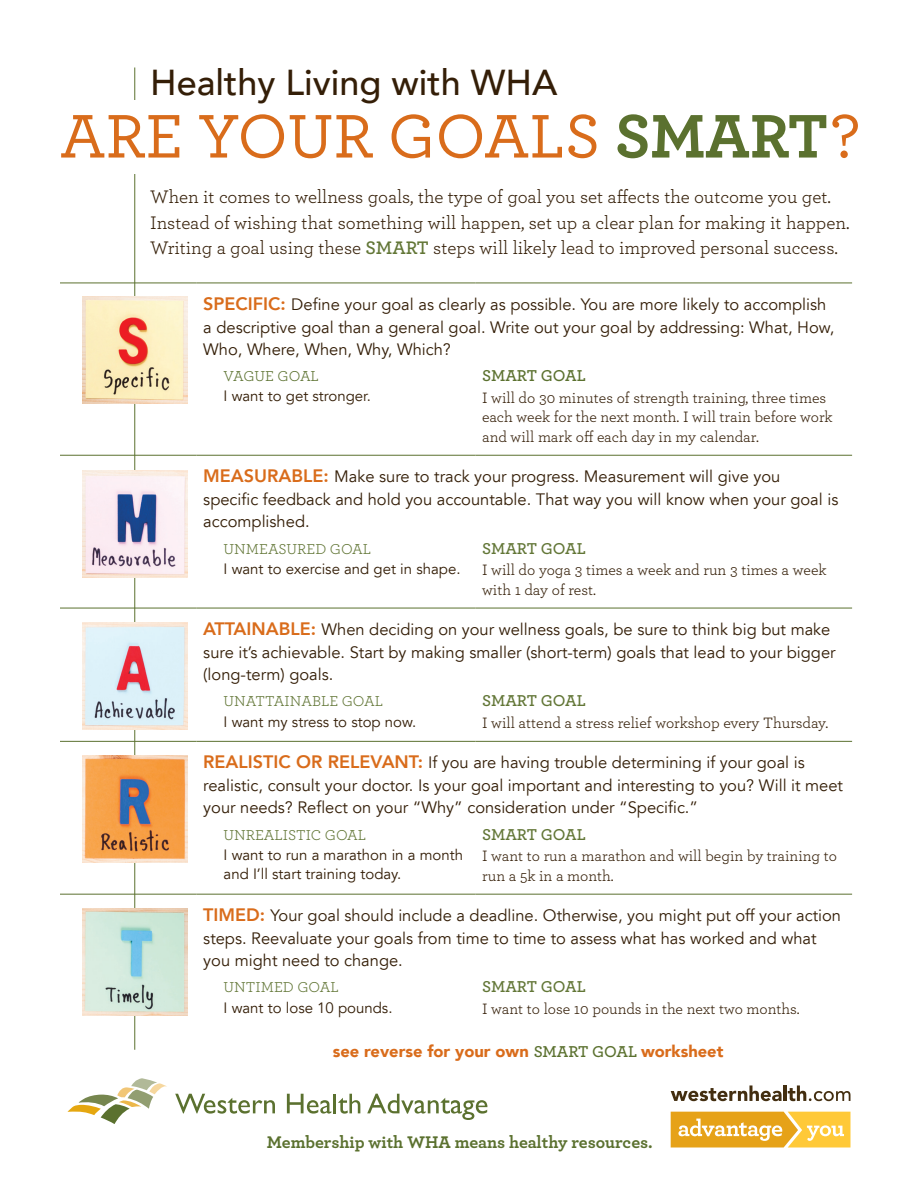
<style>
.page{position:relative;width:918px;height:1188px;background:#fff}
.page>*{position:absolute;margin:0;border:0;box-sizing:border-box;transform-origin:0 0}
.t1{font:500 64.5px "Archer";color:#d96c1b}
.t2{font:500 36px "Avenir LT";color:#341e07}
.Smart_Grid_Archer{font:19.05px/25.5px "Archer";color:#341e07}
.Brochure_ArcherSubhe{font:700 17.7px "Archer";letter-spacing:-.005em;color:#5b712f}
.Smart_Grid_Header{font:16.5px/22.5px "Avenir LT";color:#341e07}
.Smart_Grid_Header-2{font:900 16.5px "Avenir LT";color:#d96c1b}
.Smart_Definition{font:600 16.5px "Archer";letter-spacing:-.01em;color:#627636}
.Smart_Definition-2{font:600 16.5px "Archer";letter-spacing:-.01em;color:#5b712f}
.Smart_Grid_Archer-2{font:15.75px/19.5px "Archer";color:#341e07}
.Smart_Grid{font:15px/19.5px "Avenir LT";color:#341e07}
.Smart_Definition-3{font:15px "Archer";color:#627636}
.Smart_Definition-4{font:15px "Archer";color:#5b712f}
.s1{font-weight:700;color:#5b712f}
.s2{font-weight:600;color:#627636}
.s3{font-weight:800;font-size:18px;color:#d96c1b}
.s4{font-family:"Archer";font-weight:600;color:#5b712f}
</style>
<div class="page">
<hr style="left:135px;top:67px;width:1px;height:983px;background:#5b712f">
<svg style="left:671px;top:1112px;width:179px;height:36px;background:#f0bc48"></svg>
<svg style="left:671px;top:1085px;width:111px;height:16px"></svg>
<hr style="left:783px;top:1085px;width:4px;height:16px;background:#432e10">
<svg style="left:788px;top:1085px;width:62px;height:16px"></svg>
<hr style="left:60px;top:283px;width:137px;height:1px;background:#5b712f">
<hr style="left:197px;top:283px;width:278px;height:1px;background:#5b712f">
<hr style="left:475px;top:283px;width:377px;height:1px;background:#5b712f">
<hr style="left:60px;top:455px;width:137px;height:1px;background:#5b712f">
<hr style="left:197px;top:455px;width:278px;height:1px;background:#5b712f">
<hr style="left:475px;top:455px;width:377px;height:1px;background:#5b712f">
<hr style="left:60px;top:608px;width:137px;height:1px;background:#5b712f">
<hr style="left:197px;top:608px;width:278px;height:1px;background:#5b712f">
<hr style="left:475px;top:608px;width:377px;height:1px;background:#5b712f">
<hr style="left:60px;top:741px;width:137px;height:1px;background:#5b712f">
<hr style="left:197px;top:741px;width:278px;height:1px;background:#5b712f">
<hr style="left:475px;top:741px;width:377px;height:1px;background:#5b712f">
<hr style="left:60px;top:894px;width:137px;height:1px;background:#5b712f">
<hr style="left:197px;top:894px;width:278px;height:1px;background:#5b712f">
<hr style="left:475px;top:894px;width:377px;height:1px;background:#5b712f">
<svg style="left:68px;top:1078px;width:99px;height:46px"></svg>
<svg style="left:175px;top:1094px;width:100px;height:20px"></svg>
<svg style="left:287px;top:1094px;width:73px;height:20px"></svg>
<svg style="left:367px;top:1094px;width:120px;height:26px"></svg>
<img style="left:82px;top:470px;width:105px;height:107px">
<img style="left:82px;top:297px;width:105px;height:107px">
<img style="left:82px;top:622px;width:105px;height:107px">
<img style="left:82px;top:756px;width:105px;height:107px">
<img style="left:82px;top:908px;width:105px;height:107px">
<p class="t2" style="left:150px;top:61px;width:409px">Healthy Living with WHA</p>
<p class="t1" style="left:60px;top:90px;width:801px">ARE YOUR GOALS <span class="s1">SMART</span>?</p>
<p class="Smart_Grid_Archer" style="left:150px;top:183px;width:701px">When it comes to wellness goals, the type of goal you set affects the outcome you get.<br>Instead of wishing that something will happen, set up a clear plan for making it happen.<br>Writing a goal using these <span class="s2">SMART</span> steps will likely lead to improved personal success.</p>
<p class="Smart_Grid_Header" style="left:203px;top:294px;width:633px"><span class="s3">SPECIFIC:</span> Define your goal as clearly as possible. You are more likely to accomplish a descriptive goal than a general goal. Write out your goal by addressing: What, How,<br>Who, Where, When, Why, Which?</p>
<p class="Smart_Definition-4" style="left:224px;top:366px;width:97px">VAGUE GOAL</p>
<p class="Smart_Definition-2" style="left:482px;top:363px;width:105px">SMART GOAL</p>
<p class="Smart_Grid" style="left:224px;top:387px;width:149px">I want to get stronger.</p>
<p class="Smart_Grid_Archer-2" style="left:482px;top:387px;width:352px">I will do 30 minutes of strength training, three times each week for the next month. I will train before work and will mark off each day in my calendar.</p>
<p class="Smart_Grid_Header" style="left:203px;top:466px;width:637px"><span class="s3">MEASURABLE:</span> Make sure to track your progress. Measurement will give you specific feedback and hold you accountable. That way you will know when your goal is accomplished.</p>
<p class="Smart_Definition-3" style="left:224px;top:538px;width:149px">UNMEASURED GOAL</p>
<p class="Smart_Definition" style="left:482px;top:536px;width:105px">SMART GOAL</p>
<p class="Smart_Grid" style="left:224px;top:559px;width:239px">I want to exercise and get in shape.</p>
<p class="Smart_Grid_Archer-2" style="left:482px;top:559px;width:346px">I will do yoga 3 times a week and run 3 times a week with 1 day of rest.</p>
<p class="Smart_Grid_Header" style="left:203px;top:619px;width:634px"><span class="s3">ATTAINABLE:</span> When deciding on your wellness goals, be sure to think big but make sure it’s achievable. Start by making smaller (short-term) goals that lead to your bigger (long-term) goals.</p>
<p class="Smart_Definition-3" style="left:224px;top:691px;width:161px">UNATTAINABLE GOAL</p>
<p class="Smart_Definition" style="left:482px;top:689px;width:105px">SMART GOAL</p>
<p class="Smart_Grid" style="left:224px;top:712px;width:194px">I want my stress to stop now.</p>
<p class="Smart_Grid_Archer-2" style="left:482px;top:712px;width:348px">I will attend a stress relief workshop every Thursday.</p>
<p class="Smart_Grid_Header" style="left:203px;top:752px;width:641px"><span class="s3">REALISTIC OR RELEVANT:</span> If you are having trouble determining if your goal is realistic, consult your doctor. Is your goal important and interesting to you? Will it meet your needs? Reflect on your “Why” consideration under “Specific.”</p>
<p class="Smart_Definition-3" style="left:224px;top:824px;width:144px">UNREALISTIC GOAL</p>
<p class="Smart_Definition" style="left:482px;top:822px;width:105px">SMART GOAL</p>
<p class="Smart_Grid" style="left:224px;top:845px;width:241px">I want to run a marathon in a month and I’ll start training today.</p>
<p class="Smart_Grid_Archer-2" style="left:482px;top:845px;width:356px">I want to run a marathon and will begin by training to run a 5k in a month.</p>
<p class="Smart_Grid_Header" style="left:203px;top:905px;width:639px"><span class="s3">TIMED:</span> Your goal should include a deadline. Otherwise, you might put off your action steps. Reevaluate your goals from time to time to assess what has worked and what you might need to change.</p>
<p class="Smart_Definition-3" style="left:224px;top:977px;width:117px">UNTIMED GOAL</p>
<p class="Smart_Definition" style="left:482px;top:975px;width:105px">SMART GOAL</p>
<p class="Smart_Grid" style="left:224px;top:998px;width:170px">I want to lose 10 pounds.</p>
<p class="Smart_Grid_Archer-2" style="left:482px;top:998px;width:319px">I want to lose 10 pounds in the next two months.</p>
<p class="Smart_Grid_Header-2" style="left:333px;top:1041px;width:392px">see reverse for your own <span class="s4">SMART GOAL</span> worksheet</p>
<p class="Brochure_ArcherSubhe" style="left:267px;top:1128px;width:387px">Membership with WHA means healthy resources.</p>
</div>
